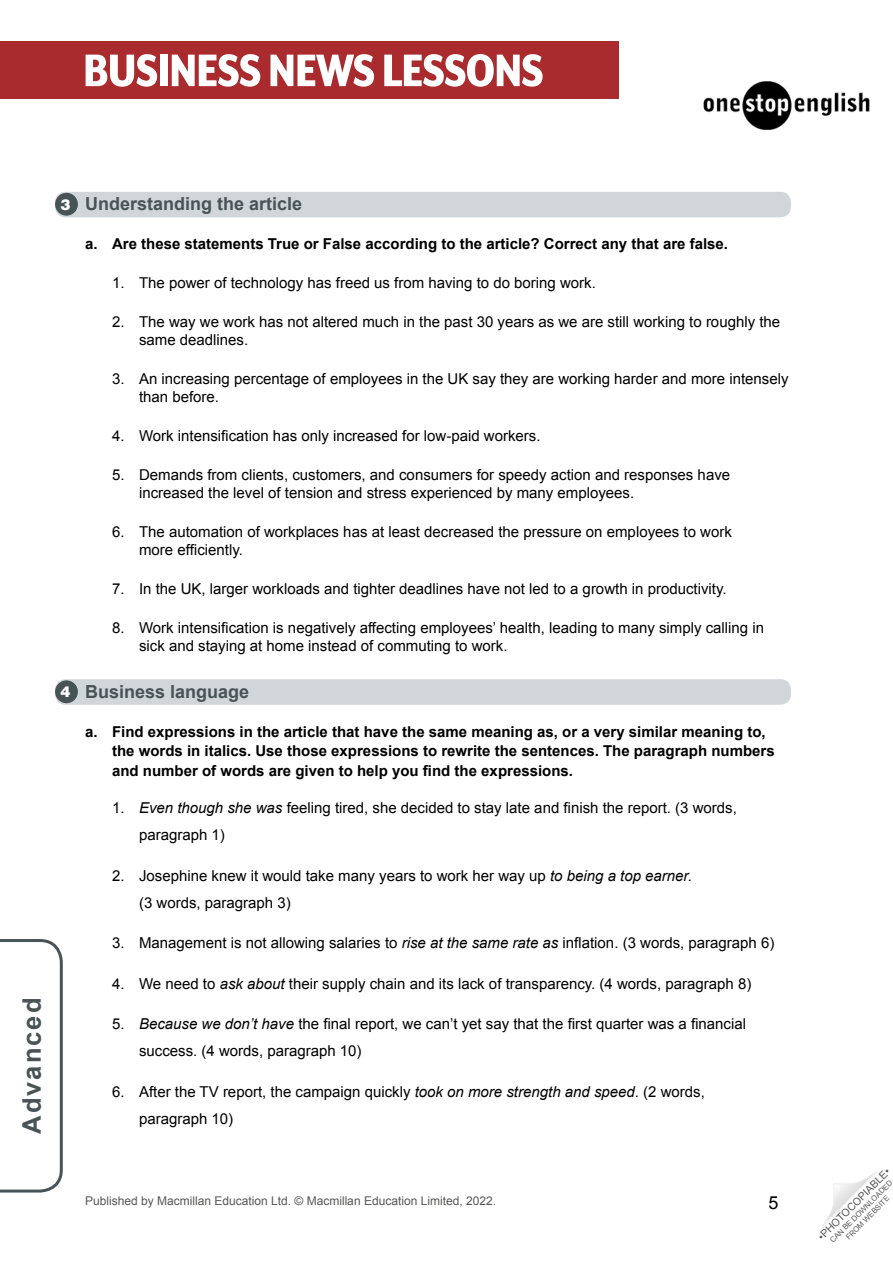
<style>
.page{position:relative;width:893px;height:1263px;background:#fff}
.page>*{position:absolute;margin:0;border:0;box-sizing:border-box;transform-origin:0 0}
.t1{font:800 52.5px "Mr Eaves XL Mod Nar OT";letter-spacing:-.015em;color:#fff}
.t2{font:700 25.5px "Arial";letter-spacing:.08em;color:#485358}
.WS__Exercise_title{font:700 18px "Arial";color:#485358}
.t3{font:18px "Arial";color:#000}
.t4{font:15px/18px "Arial";color:#000}
.t5{font:700 15px/19.5px "Arial";color:#000}
.Don_t_use_-_10t_numb{font:900 15px "Helvetica LT Std";color:#fff}
.t6{font:12px "Arial";color:#575756}
.t7{font:10.5px "Arial";color:#575756}
.t8{font:7.5px/9px "Arial";color:#575756;text-align:center}
.s1{font-style:italic}
</style>
<div class="page">
<svg style="left:822px;top:1171px;width:55px;height:55px"></svg>
<svg style="left:0;top:939px;width:63px;height:254px"></svg>
<div style="left:0;top:41px;width:619px;height:58px;background:#aa2b2e"></div>
<img style="left:703px;top:81px;width:167px;height:48px">
<div style="left:55px;top:192px;width:736px;height:25px;background:#d1d6da;border-radius:10px"></div>
<div style="left:55px;top:679px;width:736px;height:26px;background:#d1d6da;border-radius:10px"></div>
<div style="left:55px;top:193px;width:23px;height:23px;background:#485358;border-radius:50%"></div>
<div style="left:55px;top:680px;width:23px;height:23px;background:#485358;border-radius:50%"></div>
<h1 class="t1" style="left:83px;top:42px;width:462px">BUSINESS NEWS LESSONS</h1>
<h2 class="t2" style="left:15px;top:1134px;width:138px;rotate:-90deg">Advanced</h2>
<p class="Don_t_use_-_10t_numb" style="left:61px;top:194px;width:12px">3</p>
<p class="Don_t_use_-_10t_numb" style="left:61px;top:682px;width:12px">4</p>
<p class="WS__Exercise_title" style="left:85px;top:192px;width:219px">Understanding the article</p>
<p class="t5" style="left:85px;top:234px;width:645px">a. Are these statements True or False according to the article? Correct any that are false.</p>
<p class="t4" style="left:112px;top:274px;width:485px">1. The power of technology has freed us from having to do boring work.</p>
<p class="t4" style="left:139px;top:313px;width:643px;text-indent:-27px">2. The way we work has not altered much in the past 30 years as we are still working to roughly the same deadlines.</p>
<p class="t4" style="left:139px;top:370px;width:651px;text-indent:-27px">3. An increasing percentage of employees in the UK say they are working harder and more intensely than before.</p>
<p class="t4" style="left:112px;top:427px;width:430px">4. Work intensification has only increased for low-paid workers.</p>
<p class="t4" style="left:139px;top:466px;width:593px;text-indent:-27px">5. Demands from clients, customers, and consumers for speedy action and responses have increased the level of tension and stress experienced by many employees.</p>
<p class="t4" style="left:139px;top:523px;width:594px;text-indent:-27px">6. The automation of workplaces has at least decreased the pressure on employees to work more efficiently.</p>
<p class="t4" style="left:112px;top:580px;width:616px">7. In the UK, larger workloads and tighter deadlines have not led to a growth in productivity.</p>
<p class="t4" style="left:139px;top:619px;width:627px;text-indent:-27px">8. Work intensification is negatively affecting employees’ health, leading to many simply calling in sick and staying at home instead of commuting to work.</p>
<p class="WS__Exercise_title" style="left:85px;top:679px;width:166px">Business language</p>
<p class="t5" style="left:112px;top:722px;width:664px;text-indent:-27px">a. Find expressions in the article that have the same meaning as, or a very similar meaning to, the words in italics. Use those expressions to rewrite the sentences. The paragraph numbers and number of words are given to help you find the expressions.</p>
<p class="t4" style="left:139px;top:794px;width:599px;line-height:27px;text-indent:-27px">1. <span class="s1">Even though she was</span> feeling tired, she decided to stay late and finish the report. (3 words, paragraph 1)</p>
<p class="t4" style="left:139px;top:862px;width:555px;line-height:27px;text-indent:-27px">2. Josephine knew it would take many years to work her way up <span class="s1">to being a top earner. </span>(3 words, paragraph 3)</p>
<p class="t4" style="left:112px;top:934px;width:664px">3. Management is not allowing salaries to <span class="s1">rise at the same rate as</span> inflation. (3 words, paragraph 6)</p>
<p class="t4" style="left:112px;top:974px;width:641px">4. We need to <span class="s1">ask about</span> their supply chain and its lack of transparency. (4 words, paragraph 8)</p>
<p class="t4" style="left:139px;top:1010px;width:608px;line-height:27px;text-indent:-27px">5. <span class="s1">Because we don’t have</span> the final report, we can’t yet say that the first quarter was a financial success. (4 words, paragraph 10)</p>
<p class="t4" style="left:139px;top:1078px;width:567px;line-height:27px;text-indent:-27px">6. After the TV report, the campaign quickly <span class="s1">took on more strength and speed</span>. (2 words, paragraph 10)</p>
<p class="t6" style="left:85px;top:1193px;width:413px">Published by Macmillan Education Ltd. © Macmillan Education Limited, 2022.</p>
<p class="t3" style="left:769px;top:1191px;width:12px">5</p>
<p class="t7" style="left:815px;top:1233px;width:99px;rotate:-45deg">•PHOTOCOPIABLE•</p>
<p class="t8" style="left:828px;top:1238px;width:86px;rotate:-45deg">CAN BE DOWNLOADED<br>FROM WEBSITE</p>
</div>
